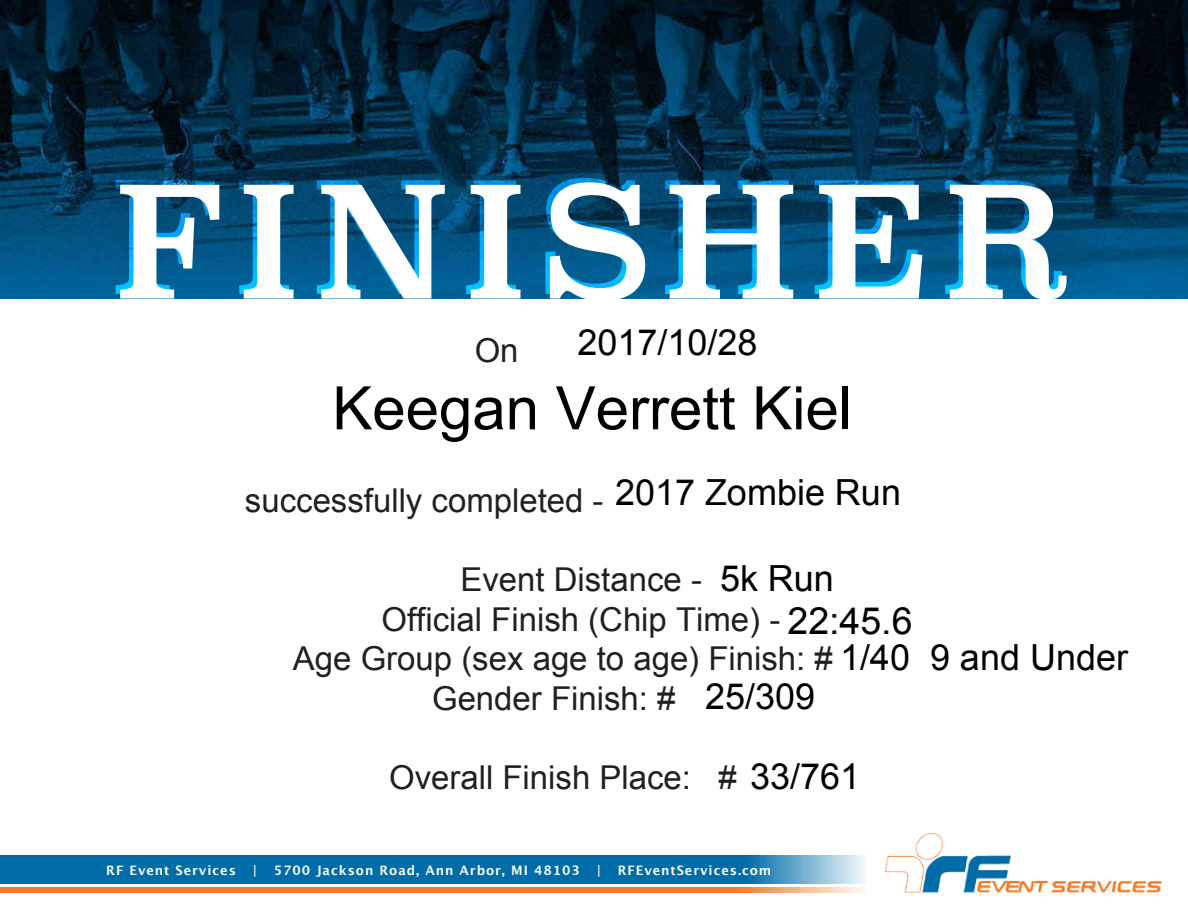
<style>
.page{position:relative;width:1188px;height:918px;background:#fff}
.page>*{position:absolute;margin:0;border:0;box-sizing:border-box;transform-origin:0 0}
.t1{font:153px "Superclarendon";letter-spacing:.1em;color:#fff}
.t2{font:60px "Arial";color:#000}
.t3{font:37.5px "Arial";color:#000}
.t4{font:36px "Arial";color:#000}
.t5{font:32.85px "Arial";color:#221f20}
.t6{font:700 13.05px "Lucida Grande";letter-spacing:.075em;color:#fff}
.s1{font-size:36px;color:#000}
</style>
<div class="page">
<img style="left:0;top:0;width:1188px;height:298px">
<img style="left:884px;top:832px;width:278px;height:61px">
<svg style="left:0;top:856px;width:865px;height:27px;background:#1076ae"></svg>
<svg style="left:0;top:887px;width:865px;height:5px;background:#f48739"></svg>
<h1 class="t1" style="left:110px;top:135px;width:957px">FINISHER</h1>
<p class="t5" style="left:475px;top:328px;width:45px">On</p>
<p class="t4" style="left:578px;top:323px;width:182px">2017/10/28</p>
<h2 class="t2" style="left:332px;top:375px;width:521px">Keegan Verrett Kiel</h2>
<p class="t5" style="left:245px;top:479px;width:360px">successfully completed -</p>
<p class="t4" style="left:615px;top:473px;width:288px">2017 Zombie Run</p>
<p class="t4" style="left:720px;top:558px;width:116px">5k Run</p>
<p class="t5" style="left:460px;top:558px;width:243px">Event Distance -</p>
<p class="t5" style="left:382px;top:598px;width:400px">Official Finish (Chip Time) -</p>
<p class="t5" style="left:293px;top:637px;width:619px">Age Group (sex age to age) Finish: # <span class="s1">1/40</span></p>
<p class="t5" style="left:432px;top:677px;width:245px">Gender Finish: #</p>
<p class="t3" style="left:788px;top:600px;width:127px">22:45.6</p>
<p class="t4" style="left:705px;top:677px;width:112px">25/309</p>
<p class="t4" style="left:930px;top:638px;width:200px">9 and Under</p>
<p class="t5" style="left:389px;top:756px;width:472px">Overall Finish Place: # <span class="s1">33/761</span></p>
<p class="t6" style="left:106px;top:860px;width:131px">RF Event Services</p>
<p class="t6" style="left:252px;top:860px;width:6px">|</p>
<p class="t6" style="left:274px;top:860px;width:308px">5700 Jackson Road, Ann Arbor, MI 48103</p>
<p class="t6" style="left:596px;top:860px;width:6px">|</p>
<p class="t6" style="left:618px;top:860px;width:155px">RFEventServices.com</p>
</div>
